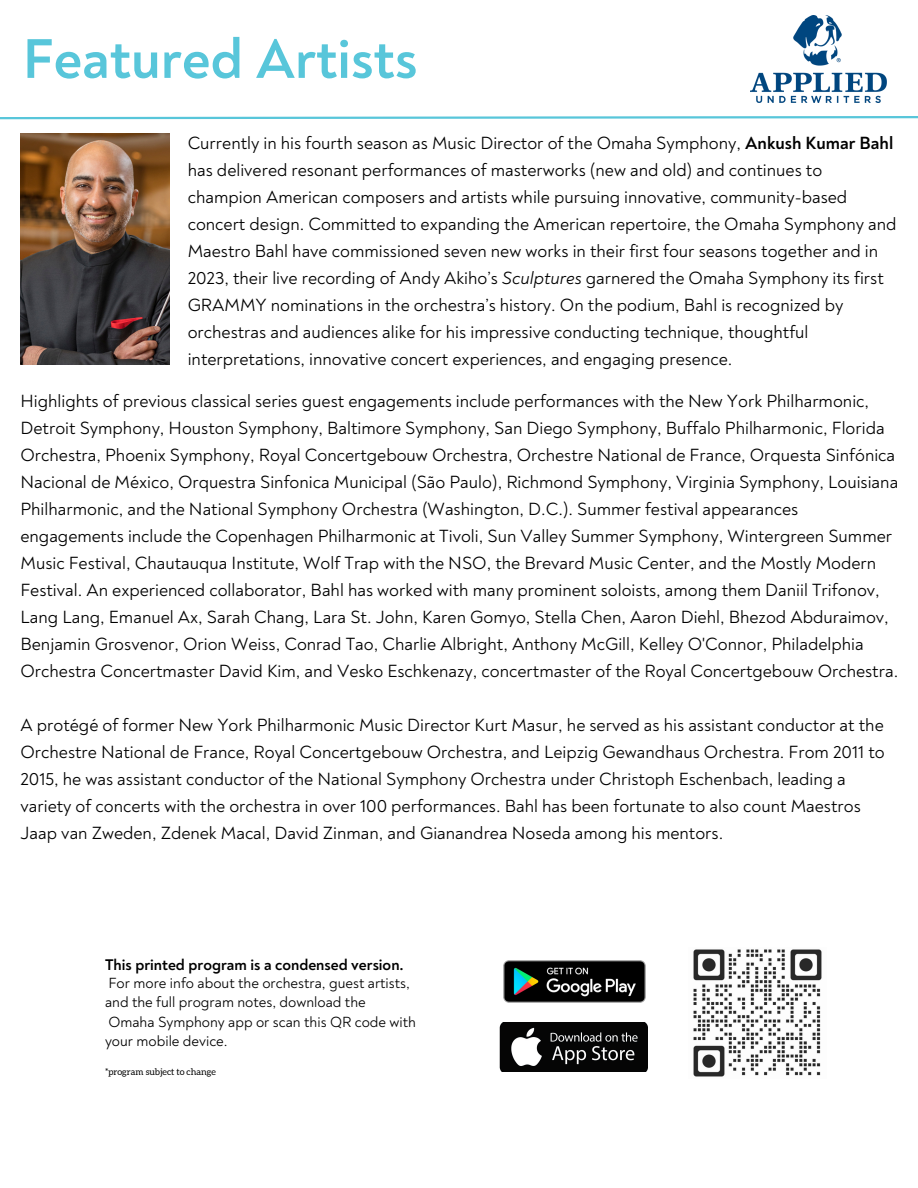
<style>
.page{position:relative;width:918px;height:1188px;background:#fff}
.page>*{position:absolute;margin:0;border:0;box-sizing:border-box;transform-origin:0 0}
.t1{font:700 57px "Noah";color:#58c6da}
.t2{font:18px/27px "Noah";color:#000}
.t3{font:700 15.75px "Noah";color:#000}
.t4{font:15px/19.4px "Noah";color:#000}
.t5{font:9.15px "Aleo";color:#000}
.s1{font-weight:700}
.s2{font-style:italic}
</style>
<div class="page">
<svg style="left:0;top:116px;width:918px;height:4px"></svg>
<img style="left:750px;top:16px;width:136px;height:86px">
<img style="left:21px;top:134px;width:148px;height:230px">
<img style="left:693px;top:949px;width:129px;height:128px">
<img style="left:499px;top:1023px;width:149px;height:49px">
<img style="left:503px;top:960px;width:143px;height:43px">
<h1 class="t1" style="left:23px;top:24px;width:396px">Featured Artists</h1>
<p class="t2" style="left:188px;top:130px;width:710px">Currently in his fourth season as Music Director of the Omaha Symphony, <span class="s1">Ankush Kumar Bahl </span>has delivered resonant performances of masterworks (new and old) and continues to champion American composers and artists while pursuing innovative, community-based concert design. Committed to expanding the American repertoire, the Omaha Symphony and Maestro Bahl have commissioned seven new works in their first four seasons together and in 2023, their live recording of Andy Akiho’s <span class="s2">Sculptures</span> garnered the Omaha Symphony its first GRAMMY nominations in the orchestra’s history. On the podium, Bahl is recognized by orchestras and audiences alike for his impressive conducting technique, thoughtful interpretations, innovative concert experiences, and engaging presence.</p>
<p class="t2" style="left:21px;top:388px;width:879px">Highlights of previous classical series guest engagements include performances with the New York Philharmonic, Detroit Symphony, Houston Symphony, Baltimore Symphony, San Diego Symphony, Buffalo Philharmonic, Florida Orchestra, Phoenix Symphony, Royal Concertgebouw Orchestra, Orchestre National de France, Orquesta Sinfónica Nacional de México, Orquestra Sinfonica Municipal (São Paulo), Richmond Symphony, Virginia Symphony, Louisiana Philharmonic, and the National Symphony Orchestra (Washington, D.C.). Summer festival appearances engagements include the Copenhagen Philharmonic at Tivoli, Sun Valley Summer Symphony, Wintergreen Summer Music Festival, Chautauqua Institute, Wolf Trap with the NSO, the Brevard Music Center, and the Mostly Modern Festival. An experienced collaborator, Bahl has worked with many prominent soloists, among them Daniil Trifonov, Lang Lang, Emanuel Ax, Sarah Chang, Lara St. John, Karen Gomyo, Stella Chen, Aaron Diehl, Bhezod Abduraimov, Benjamin Grosvenor, Orion Weiss, Conrad Tao, Charlie Albright, Anthony McGill, Kelley O'Connor, Philadelphia Orchestra Concertmaster David Kim, and Vesko Eschkenazy, concertmaster of the Royal Concertgebouw Orchestra.</p>
<p class="t2" style="left:21px;top:712px;width:866px">A protégé of former New York Philharmonic Music Director Kurt Masur, he served as his assistant conductor at the Orchestre National de France, Royal Concertgebouw Orchestra, and Leipzig Gewandhaus Orchestra. From 2011 to 2015, he was assistant conductor of the National Symphony Orchestra under Christoph Eschenbach, leading a variety of concerts with the orchestra in over 100 performances. Bahl has been fortunate to also count Maestros Jaap van Zweden, Zdenek Macal, David Zinman, and Gianandrea Noseda among his mentors.</p>
<h2 class="t3" style="left:105px;top:955px;width:300px">This printed program is a condensed version.</h2>
<h2 class="t4" style="left:105px;top:974px;width:306px">For more info about the orchestra, guest artists, and the full program notes, download the</h2>
<h2 class="t4" style="left:105px;top:1012px;width:312px">Omaha Symphony app or scan this QR code with your mobile device.</h2>
<p class="t5" style="left:105px;top:1068px;width:112px">*program subject to change</p>
</div>
